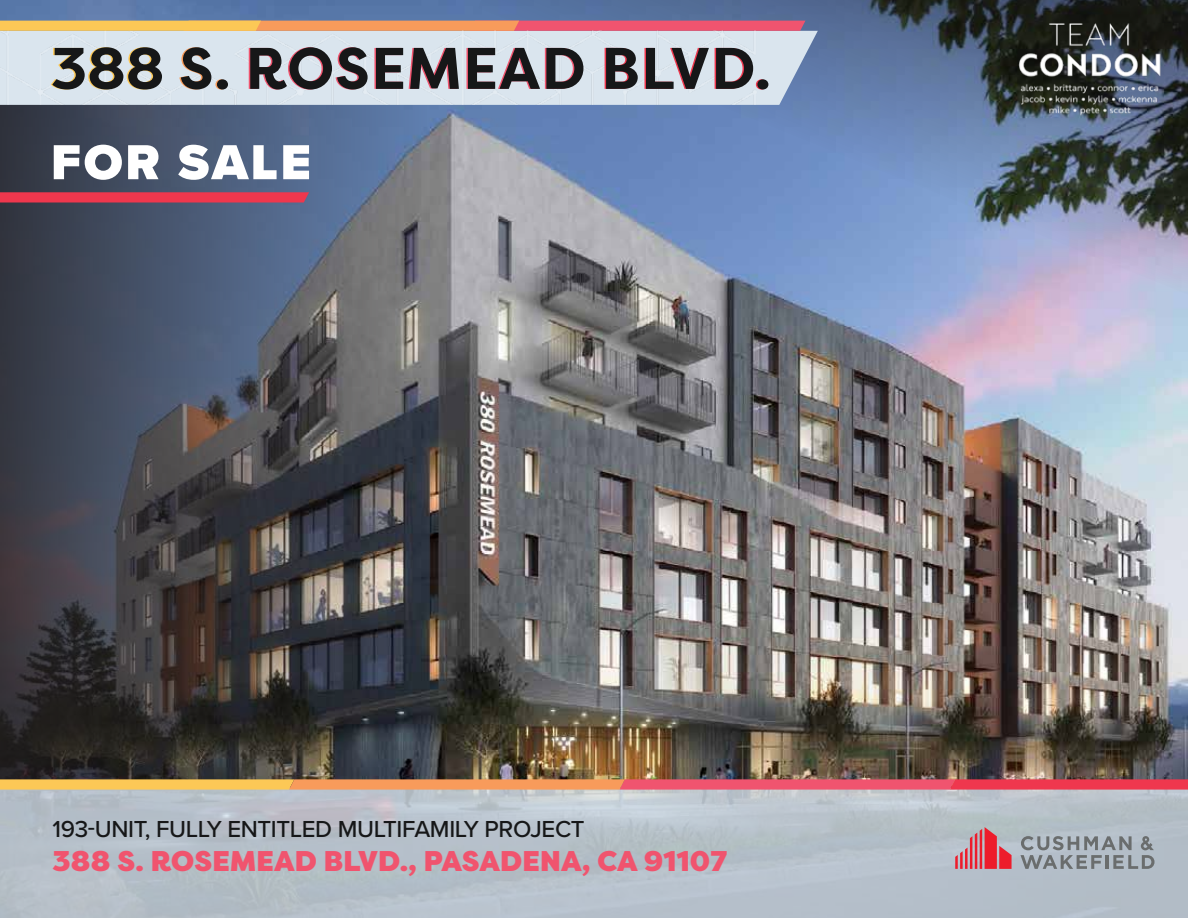
<style>
.page{position:relative;width:1188px;height:918px;background:#fff}
.page>*{position:absolute;margin:0;border:0;box-sizing:border-box;transform-origin:0 0}
.t1{font:700 58.5px "Filson Pro";letter-spacing:.02em;color:#161718}
.t2{font:900 51px "Proxima Nova";letter-spacing:.05em;color:#fff}
.t3{font:900 28.5px "Filson Pro";letter-spacing:.01em;color:#f0546e}
.t4{font:500 24px "Proxima Nova";letter-spacing:-.015em;color:#161718}
</style>
<div class="page">
<img style="left:0;top:0;width:1188px;height:779px">
<svg style="left:0;top:105px;width:427px;height:674px;background:#454953"></svg>
<img style="left:478px;top:0;width:710px;height:397px">
<svg style="left:0;top:790px;width:1188px;height:128px;background:#b6c0c9"></svg>
<svg style="left:787px;top:31px;width:31px;height:74px;background:#90a5c6"></svg>
<svg style="left:0;top:192px;width:309px;height:10px;background:#e8384e"></svg>
<svg style="left:0;top:779px;width:1188px;height:11px;background:#ed7f60"></svg>
<img style="left:956px;top:0;width:232px;height:130px">
<div style="left:0;top:31px;width:787px;height:74px;background:#dae5ee"></div>
<svg style="left:0;top:21px;width:805px;height:10px;background:#f39062"></svg>
<svg style="left:955px;top:827px;width:57px;height:42px;background:#ce7681"></svg>
<svg style="left:1020px;top:836px;width:135px;height:33px;background:#99a1a7"></svg>
<h1 class="t1" style="left:51px;top:31px;width:722px">388 S. ROSEMEAD BLVD.</h1>
<h2 class="t2" style="left:51px;top:124px;width:261px">FOR SALE</h2>
<p class="t4" style="left:52px;top:811px;width:534px">193-UNIT, FULLY ENTITLED MULTIFAMILY PROJECT</p>
<p class="t3" style="left:52px;top:843px;width:676px">388 S. ROSEMEAD BLVD., PASADENA, CA 91107</p>
</div>
